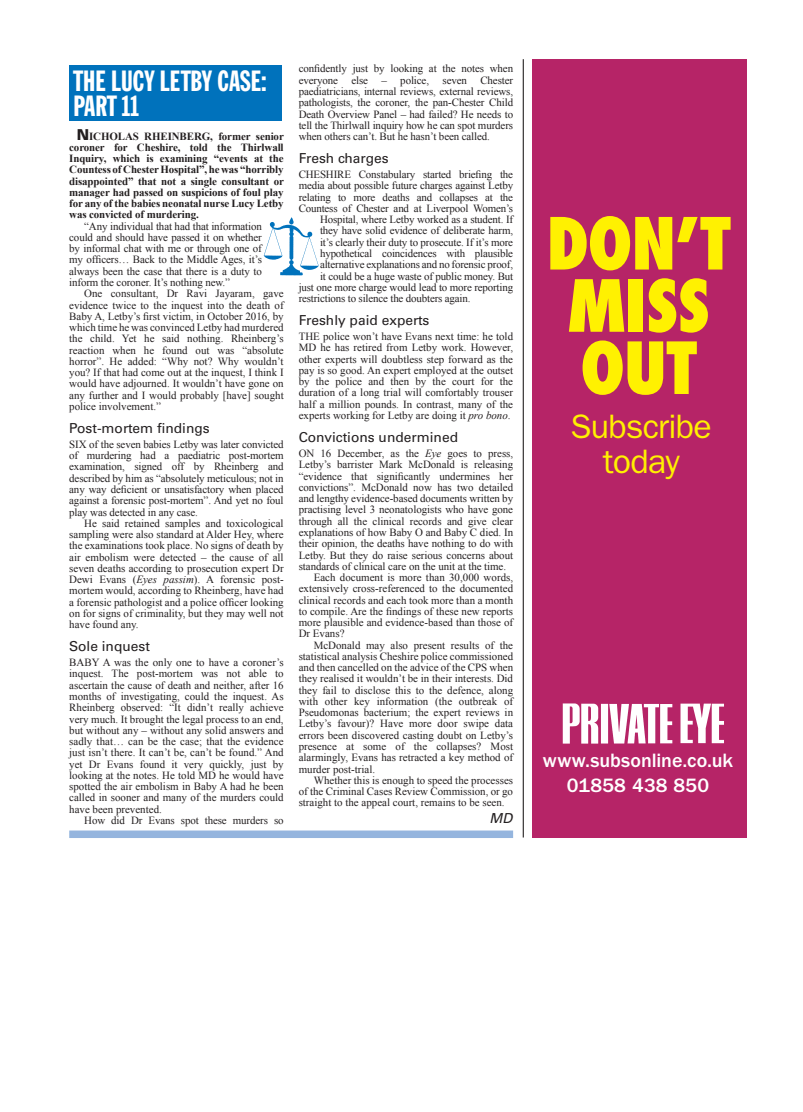
<style>
.page{position:relative;width:803px;height:1112px;background:#fff}
.page>*{position:absolute;margin:0;border:0;box-sizing:border-box;transform-origin:0 0}
.t1{font:800 condensed 69.75px/62.1px "Futura";letter-spacing:-.025em;color:#fff101;text-align:center}
.t2{font:34px/34.9px "Franklin Gothic";letter-spacing:-.02em;color:#fff101;text-align:center}
.t3{font:28.75px/25px "Franklin Gothic Extra Cond";color:#fff}
.t4{font:500 20px/25px "Franklin Gothic";letter-spacing:.005em;color:#fff;text-align:center}
.t5{font:13.75px "Univers";color:#231f20}
.t6{font:italic 13.75px "Univers";color:#231f20}
.t7{font:11px/11.2px "Times New Roman";letter-spacing:-.005em;color:#231f20;text-align:justify}
.t8{font:700 11px/11.2px "Times New Roman";letter-spacing:-.01em;color:#231f20;text-align:justify}
.s1{font-style:italic}
.s2{font-family:"Univers";font-weight:900;font-size:15px}
</style>
<div class="page">
<div style="left:69px;top:65px;width:213px;height:55px;background:#0072bc"></div>
<img style="left:263px;top:217px;width:56px;height:59px">
<div style="left:69px;top:830px;width:444px;height:7px;background:#95b5de"></div>
<div style="left:394px;top:2px;width:14px;height:14px;border:2px solid #fff;border-radius:50%"></div>
<div style="left:394px;top:1095px;width:14px;height:14px;border:2px solid #fff;border-radius:50%"></div>
<div style="left:2px;top:549px;width:14px;height:14px;border:2px solid #fff;border-radius:50%"></div>
<div style="left:5px;top:551px;width:9px;height:9px;border:2px solid #fff;border-radius:50%"></div>
<hr style="left:523px;top:59px;width:1px;height:778px;background:#231f20">
<div style="left:532px;top:59px;width:214px;height:778px;background:#b62467"></div>
<img style="left:562px;top:703px;width:162px;height:40px">
<h3 class="t3" style="left:74px;top:69px;width:194px">THE LUCY LETBY CASE:<br>PART 11</h3>
<p class="t7" style="left:299px;top:63px;width:216px">confidently just by looking at the notes when everyone else – police, seven Chester paediatricians, internal reviews, external reviews, pathologists, the coroner, the pan-Chester Child Death Overview Panel – had failed? He needs to tell the Thirlwall inquiry how he can spot murders when others can’t. But he hasn’t been called.</p>
<p class="t5" style="left:299px;top:150px;width:91px">Fresh charges</p>
<p class="t7" style="left:299px;top:169px;width:216px">CHESHIRE Constabulary started briefing the</p>
<p class="t7" style="left:299px;top:180px;width:216px">media about possible future charges against Letby</p>
<p class="t7" style="left:299px;top:191px;width:216px">relating to more deaths and collapses at the</p>
<p class="t7" style="left:299px;top:202px;width:216px">Countess of Chester and at Liverpool Women’s</p>
<p class="t7" style="left:320px;top:214px;width:195px">Hospital, where Letby worked as a student. If</p>
<p class="t7" style="left:320px;top:225px;width:195px">they have solid evidence of deliberate harm,</p>
<p class="t7" style="left:320px;top:236px;width:195px">it’s clearly their duty to prosecute. If it’s more</p>
<p class="t7" style="left:320px;top:247px;width:195px">hypothetical coincidences with plausible</p>
<p class="t7" style="left:320px;top:259px;width:195px">alternative explanations and no forensic proof,</p>
<p class="t7" style="left:320px;top:270px;width:195px">it could be a huge waste of public money. But</p>
<p class="t7" style="left:299px;top:281px;width:216px">just one more charge would lead to more reporting</p>
<p class="t7" style="left:299px;top:292px;width:173px">restrictions to silence the doubters again.</p>
<p class="t5" style="left:299px;top:312px;width:132px">Freshly paid experts</p>
<p class="t7" style="left:299px;top:330px;width:216px">THE police won’t have Evans next time: he told MD he has retired from Letby work. However, other experts will doubtless step forward as the pay is so good. An expert employed at the outset by the police and then by the court for the duration of a long trial will comfortably trouser half a million pounds. In contrast, many of the experts working for Letby are doing it <span class="s1">pro bono</span>.</p>
<p class="t5" style="left:299px;top:429px;width:161px">Convictions undermined</p>
<p class="t7" style="left:299px;top:447px;width:216px">ON 16 December, as the <span class="s1">Eye</span> goes to press,</p>
<p class="t7" style="left:299px;top:459px;width:216px">Letby’s barrister Mark McDonald is releasing</p>
<p class="t7" style="left:299px;top:470px;width:216px">“evidence that significantly undermines her</p>
<p class="t7" style="left:299px;top:481px;width:216px">convictions”. McDonald now has two detailed</p>
<p class="t7" style="left:299px;top:492px;width:216px">and lengthy evidence-based documents written by</p>
<p class="t7" style="left:299px;top:504px;width:216px">practising level 3 neonatologists who have gone</p>
<p class="t7" style="left:299px;top:515px;width:216px">through all the clinical records and give clear</p>
<p class="t7" style="left:299px;top:526px;width:216px">explanations of how Baby O and Baby C died. In</p>
<p class="t7" style="left:299px;top:537px;width:216px">their opinion, the deaths have nothing to do with</p>
<p class="t7" style="left:299px;top:549px;width:216px">Letby. But they do raise serious concerns about</p>
<p class="t7" style="left:299px;top:560px;width:209px">standards of clinical care on the unit at the time.</p>
<p class="t7" style="left:314px;top:571px;width:201px">Each document is more than 30,000 words,</p>
<p class="t7" style="left:299px;top:582px;width:216px">extensively cross-referenced to the documented</p>
<p class="t7" style="left:299px;top:594px;width:216px">clinical records and each took more than a month</p>
<p class="t7" style="left:299px;top:605px;width:216px">to compile. Are the findings of these new reports</p>
<p class="t7" style="left:299px;top:616px;width:216px">more plausible and evidence-based than those of</p>
<p class="t7" style="left:299px;top:627px;width:47px">Dr Evans?</p>
<p class="t7" style="left:314px;top:639px;width:201px">McDonald may also present results of the</p>
<p class="t7" style="left:299px;top:650px;width:216px">statistical analysis Cheshire police commissioned</p>
<p class="t7" style="left:299px;top:661px;width:216px">and then cancelled on the advice of the CPS when</p>
<p class="t7" style="left:299px;top:672px;width:216px">they realised it wouldn’t be in their interests. Did</p>
<p class="t7" style="left:299px;top:684px;width:216px">they fail to disclose this to the defence, along</p>
<p class="t7" style="left:299px;top:695px;width:216px">with other key information (the outbreak of</p>
<p class="t7" style="left:299px;top:706px;width:216px">Pseudomonas bacterium; the expert reviews in</p>
<p class="t7" style="left:299px;top:717px;width:216px">Letby’s favour)? Have more door swipe data</p>
<p class="t7" style="left:299px;top:729px;width:216px">errors been discovered casting doubt on Letby’s</p>
<p class="t7" style="left:299px;top:740px;width:216px">presence at some of the collapses? Most</p>
<p class="t7" style="left:299px;top:751px;width:216px">alarmingly, Evans has retracted a key method of</p>
<p class="t7" style="left:299px;top:762px;width:78px">murder post-trial.</p>
<p class="t7" style="left:314px;top:774px;width:201px">Whether this is enough to speed the processes</p>
<p class="t7" style="left:299px;top:785px;width:216px">of the Criminal Cases Review Commission, or go</p>
<p class="t7" style="left:299px;top:796px;width:207px">straight to the appeal court, remains to be seen.</p>
<p class="t8" style="left:69px;top:130px;width:216px;text-indent:7px"><span class="s2">N</span>ICHOLAS RHEINBERG, former senior coroner for Cheshire, told the Thirlwall Inquiry, which is examining “events at the Countess of Chester Hospital”, he was “horribly disappointed” that not a single consultant or manager had passed on suspicions of foul play for any of the babies neonatal nurse Lucy Letby was convicted of murdering.</p>
<p class="t7" style="left:69px;top:220px;width:194px;text-indent:15px">“Any individual that had that information could and should have passed it on whether by informal chat with me or through one of my officers… Back to the Middle Ages, it’s always been the case that there is a duty to inform the coroner. It’s nothing new.”</p>
<p class="t7" style="left:69px;top:288px;width:216px;text-indent:15px">One consultant, Dr Ravi Jayaram, gave evidence twice to the inquest into the death of Baby A, Letby’s first victim, in October 2016, by which time he was convinced Letby had murdered the child. Yet he said nothing. Rheinberg’s reaction when he found out was “absolute horror”. He added: “Why not? Why wouldn’t you? If that had come out at the inquest, I think I would have adjourned. It wouldn’t have gone on any further and I would probably [have] sought police involvement.”</p>
<p class="t5" style="left:69px;top:420px;width:142px">Post-mortem findings</p>
<p class="t7" style="left:69px;top:438px;width:216px">SIX of the seven babies Letby was later convicted of murdering had a paediatric post-mortem examination, signed off by Rheinberg and described by him as “absolutely meticulous; not in any way deficient or unsatisfactory when placed against a forensic post-mortem”. And yet no foul play was detected in any case.</p>
<p class="t7" style="left:69px;top:517px;width:216px;text-indent:15px">He said retained samples and toxicological sampling were also standard at Alder Hey, where the examinations took place. No signs of death by air embolism were detected – the cause of all seven deaths according to prosecution expert Dr Dewi Evans (<span class="s1">Eyes passim</span>). A forensic post&shy;mortem would, according to Rheinberg, have had a forensic pathologist and a police officer looking on for signs of criminality, but they may well not have found any.</p>
<p class="t5" style="left:69px;top:638px;width:82px">Sole inquest</p>
<p class="t7" style="left:69px;top:656px;width:216px">BABY A was the only one to have a coroner’s inquest. The post-mortem was not able to ascertain the cause of death and neither, after 16 months of investigating, could the inquest. As Rheinberg observed: “It didn’t really achieve very much. It brought the legal process to an end, but without any – without any solid answers and sadly that… can be the case; that the evidence just isn’t there. It can’t be, can’t be found.” And yet Dr Evans found it very quickly, just by looking at the notes. He told MD he would have spotted the air embolism in Baby A had he been called in sooner and many of the murders could have been prevented.</p>
<p class="t7" style="left:84px;top:814px;width:201px">How did Dr Evans spot these murders so</p>
<p class="t6" style="left:490px;top:810px;width:24px">MD</p>
<h1 class="t1" style="left:546px;top:212px;width:187px">DON’T<br>MISS<br>OUT</h1>
<h2 class="t2" style="left:570px;top:409px;width:143px">Subscribe today</h2>
<h3 class="t4" style="left:543px;top:748px;width:192px">www.subsonline.co.uk<br>01858 438 850</h3>
</div>
